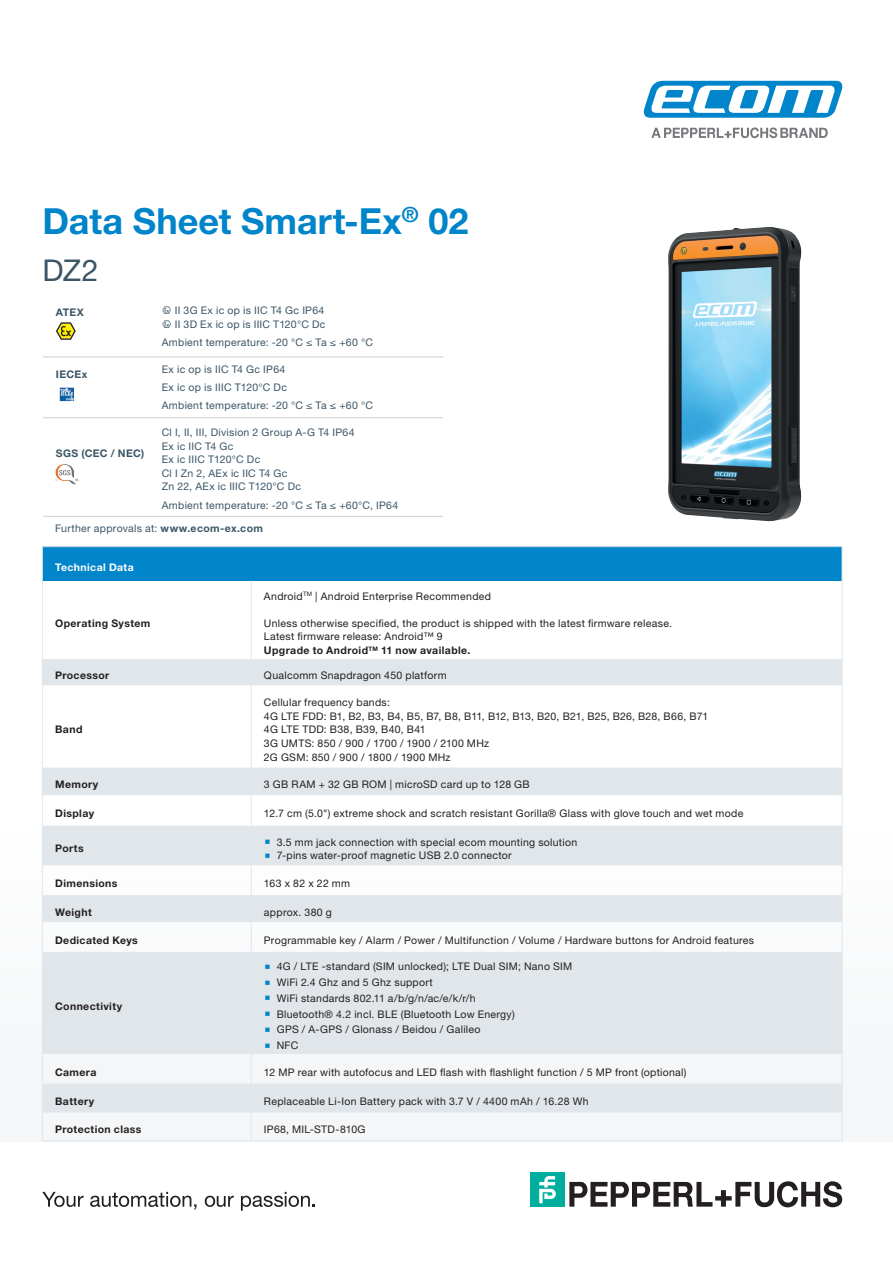
<style>
.page{position:relative;width:893px;height:1263px;background:#fff}
.page>*{position:absolute;margin:0;border:0;box-sizing:border-box;transform-origin:0 0}
.t1{font:700 36px "Helvetica Neue LTW1 G";color:#0084ca}
.t2{font:30px "Helvetica Neue LTW1 G";color:#3b5566}
.t3{font:10.5px/13.6px "Helvetica Neue LTW1 G";letter-spacing:.025em;color:#231f20}
.t4{font:10.5px/13.6px "Helvetica Neue LTW1 G";letter-spacing:.025em;color:#3b5566}
.t5{font:700 10.5px "Helvetica Neue LTW1 G";letter-spacing:.035em;color:#231f20}
.t6{font:700 10.5px "Helvetica Neue LTW1 G";letter-spacing:.03em;color:#3b5566}
.t7{font:700 10.5px "Helvetica Neue LTW1 G";letter-spacing:.04em;color:#fff}
.s1{font-family:"Ecom DIN Offc"}
.s2{font-weight:700}
</style>
<div class="page">
<svg style="left:42px;top:1192px;width:42px;height:15px"></svg>
<svg style="left:90px;top:1192px;width:106px;height:18px"></svg>
<svg style="left:205px;top:1195px;width:29px;height:12px"></svg>
<svg style="left:241px;top:1192px;width:74px;height:19px"></svg>
<svg style="left:569px;top:1181px;width:273px;height:26px"></svg>
<div style="left:530px;top:1172px;width:34px;height:34px;background:#00ae9d"></div>
<svg style="left:539px;top:1176px;width:17px;height:27px"></svg>
<div style="left:0;top:829px;width:893px;height:312px;background:#f4f6f7"></div>
<svg style="left:644px;top:81px;width:198px;height:37px"></svg>
<svg style="left:651px;top:127px;width:177px;height:11px"></svg>
<hr style="left:43px;top:357px;width:113px;height:1px;background:#c6cfd6">
<hr style="left:156px;top:357px;width:287px;height:1px;background:#c6cfd6">
<hr style="left:43px;top:417px;width:113px;height:1px;background:#c6cfd6">
<hr style="left:156px;top:417px;width:287px;height:1px;background:#c6cfd6">
<hr style="left:43px;top:516px;width:113px;height:1px;background:#c6cfd6">
<hr style="left:156px;top:516px;width:287px;height:1px;background:#c6cfd6">
<svg style="left:56px;top:322px;width:20px;height:18px"></svg>
<svg style="left:56px;top:384px;width:21px;height:21px"></svg>
<img style="left:60px;top:387px;width:14px;height:14px">
<img style="left:56px;top:464px;width:22px;height:20px">
<img style="left:668px;top:227px;width:134px;height:294px">
<div style="left:42px;top:547px;width:800px;height:34px;background:#0084ca"></div>
<svg style="left:43px;top:659px;width:799px;height:453px;fill:#e1e6ea"></svg>
<hr style="left:42px;top:546px;width:209px;height:1px;background:#e1e6ea">
<hr style="left:42px;top:547px;width:1px;height:34px;background:#e1e6ea">
<hr style="left:251px;top:546px;width:591px;height:1px;background:#e1e6ea">
<hr style="left:842px;top:547px;width:1px;height:34px;background:#e1e6ea">
<hr style="left:42px;top:581px;width:1px;height:78px;background:#e1e6ea">
<hr style="left:842px;top:581px;width:1px;height:78px;background:#e1e6ea">
<svg style="left:42px;top:659px;width:1px;height:26px"></svg>
<svg style="left:842px;top:659px;width:1px;height:26px"></svg>
<hr style="left:42px;top:685px;width:1px;height:82px;background:#e1e6ea">
<hr style="left:842px;top:685px;width:1px;height:82px;background:#e1e6ea">
<svg style="left:42px;top:767px;width:1px;height:28px"></svg>
<svg style="left:842px;top:767px;width:1px;height:28px"></svg>
<hr style="left:42px;top:795px;width:1px;height:31px;background:#e1e6ea">
<hr style="left:842px;top:795px;width:1px;height:31px;background:#e1e6ea">
<hr style="left:42px;top:826px;width:1px;height:39px;background:#e1e6ea">
<hr style="left:842px;top:826px;width:1px;height:39px;background:#e1e6ea">
<hr style="left:42px;top:865px;width:1px;height:30px;background:#e1e6ea">
<hr style="left:842px;top:865px;width:1px;height:30px;background:#e1e6ea">
<svg style="left:42px;top:895px;width:1px;height:27px"></svg>
<hr style="left:42px;top:922px;width:1px;height:30px;background:#e1e6ea">
<hr style="left:842px;top:922px;width:1px;height:30px;background:#e1e6ea">
<hr style="left:42px;top:952px;width:1px;height:102px;background:#e1e6ea">
<hr style="left:842px;top:952px;width:1px;height:102px;background:#e1e6ea">
<hr style="left:42px;top:1054px;width:1px;height:30px;background:#e1e6ea">
<hr style="left:842px;top:1054px;width:1px;height:30px;background:#e1e6ea">
<hr style="left:42px;top:1112px;width:209px;height:1px;background:#e1e6ea">
<svg style="left:42px;top:1084px;width:1px;height:57px"></svg>
<hr style="left:252px;top:1112px;width:590px;height:1px;background:#e1e6ea">
<svg style="left:842px;top:1084px;width:1px;height:57px"></svg>
<hr style="left:42px;top:1141px;width:209px;height:1px;background:#e1e6ea">
<hr style="left:251px;top:1141px;width:591px;height:1px;background:#e1e6ea">
<hr style="left:251px;top:581px;width:1px;height:78px;background:#e1e6ea">
<svg style="left:251px;top:659px;width:1px;height:26px"></svg>
<hr style="left:251px;top:685px;width:1px;height:82px;background:#e1e6ea">
<svg style="left:251px;top:767px;width:1px;height:28px"></svg>
<hr style="left:251px;top:795px;width:1px;height:31px;background:#e1e6ea">
<hr style="left:251px;top:826px;width:1px;height:39px;background:#e1e6ea">
<hr style="left:251px;top:865px;width:1px;height:30px;background:#e1e6ea">
<svg style="left:251px;top:895px;width:1px;height:27px"></svg>
<hr style="left:251px;top:922px;width:1px;height:30px;background:#e1e6ea">
<hr style="left:251px;top:952px;width:1px;height:102px;background:#e1e6ea">
<hr style="left:251px;top:1054px;width:1px;height:30px;background:#e1e6ea">
<svg style="left:251px;top:1084px;width:1px;height:57px"></svg>
<svg style="left:266px;top:839px;width:4px;height:5px"></svg>
<svg style="left:266px;top:853px;width:4px;height:4px"></svg>
<svg style="left:266px;top:964px;width:4px;height:5px"></svg>
<svg style="left:266px;top:980px;width:4px;height:4px"></svg>
<svg style="left:266px;top:996px;width:4px;height:4px"></svg>
<svg style="left:266px;top:1011px;width:4px;height:5px"></svg>
<svg style="left:266px;top:1027px;width:4px;height:4px"></svg>
<svg style="left:266px;top:1043px;width:4px;height:4px"></svg>
<h1 class="t1" style="left:43px;top:199px;width:427px">Data Sheet Smart-Ex<sup>®</sup> 02</h1>
<h2 class="t2" style="left:43px;top:252px;width:58px">DZ2</h2>
<p class="t6" style="left:56px;top:306px;width:29px">ATEX</p>
<p class="t4" style="left:162px;top:303px;width:165px"><span class="s1">†</span> II 3G Ex ic op is IIC T4 Gc IP64 <span class="s1">†</span> II 3D Ex ic op is IIIC T120°C Dc</p>
<p class="t4" style="left:162px;top:335px;width:213px">Ambient temperature: -20 °C ≤ Ta ≤ +60 °C</p>
<p class="t6" style="left:56px;top:368px;width:33px">IECEx</p>
<p class="t4" style="left:162px;top:360px;width:213px;line-height:17.9px">Ex ic op is IIC T4 Gc IP64<br>Ex ic op is IIIC T120°C Dc<br>Ambient temperature: -20 °C ≤ Ta ≤ +60 °C</p>
<p class="t6" style="left:56px;top:447px;width:90px">SGS (CEC / NEC)</p>
<p class="t4" style="left:162px;top:425px;width:194px">Cl I, II, III, Division 2 Group A-G T4 IP64<br>Ex ic IIC T4 Gc<br>Ex ic IIIC T120°C Dc<br>Cl I Zn 2, AEx ic IIC T4 Gc<br>Zn 22, AEx ic IIIC T120°C Dc</p>
<p class="t4" style="left:162px;top:498px;width:238px">Ambient temperature: -20 °C ≤ Ta ≤ +60°C, IP64</p>
<p class="t4" style="left:55px;top:521px;width:209px">Further approvals at: <span class="s2">www.ecom-ex.com</span></p>
<p class="t7" style="left:55px;top:560px;width:80px">Technical Data</p>
<p class="t5" style="left:55px;top:617px;width:97px">Operating System</p>
<p class="t3" style="left:264px;top:589px;width:229px">Android<sup>TM</sup> | Android Enterprise Recommended</p>
<p class="t3" style="left:264px;top:616px;width:410px">Unless otherwise specified, the product is shipped with the latest firmware release.<br>Latest firmware release: Android™ 9<br><span class="s2">Upgrade to Android</span><sup>TM</sup> <span class="s2">11 now available.</span></p>
<p class="t5" style="left:55px;top:669px;width:56px">Processor</p>
<p class="t3" style="left:264px;top:668px;width:184px">Qualcomm Snapdragon 450 platform</p>
<p class="t5" style="left:55px;top:723px;width:29px">Band</p>
<p class="t3" style="left:264px;top:695px;width:446px">Cellular frequency bands:<br>4G LTE FDD: B1, B2, B3, B4, B5, B7, B8, B11, B12, B13, B20, B21, B25, B26, B28, B66, B71<br>4G LTE TDD: B38, B39, B40, B41<br>3G UMTS: 850 / 900 / 1700 / 1900 / 2100 MHz<br>2G GSM: 850 / 900 / 1800 / 1900 MHz</p>
<p class="t5" style="left:55px;top:778px;width:45px">Memory</p>
<p class="t3" style="left:264px;top:778px;width:267px">3 GB RAM + 32 GB ROM | microSD card up to 128 GB</p>
<p class="t5" style="left:55px;top:807px;width:41px">Display</p>
<p class="t3" style="left:264px;top:807px;width:481px">12.7 cm (5.0") extreme shock and scratch resistant Gorilla® Glass with glove touch and wet mode</p>
<p class="t5" style="left:55px;top:842px;width:30px">Ports</p>
<p class="t3" style="left:277px;top:835px;width:302px">3.5 mm jack connection with special ecom mounting solution<br>7-pins water-proof magnetic USB 2.0 connector</p>
<p class="t5" style="left:55px;top:877px;width:64px">Dimensions</p>
<p class="t3" style="left:264px;top:876px;width:88px">163 x 82 x 22 mm</p>
<p class="t5" style="left:55px;top:905px;width:38px">Weight</p>
<p class="t3" style="left:264px;top:905px;width:69px">approx. 380 g</p>
<p class="t5" style="left:55px;top:934px;width:84px">Dedicated Keys</p>
<p class="t3" style="left:264px;top:933px;width:492px">Programmable key / Alarm / Power / Multifunction / Volume / Hardware buttons for Android features</p>
<p class="t5" style="left:55px;top:999px;width:69px">Connectivity</p>
<p class="t3" style="left:277px;top:959px;width:297px;line-height:15.8px">4G / LTE -standard (SIM unlocked); LTE Dual SIM; Nano SIM WiFi 2.4 Ghz and 5 Ghz support<br>WiFi standards 802.11 a/b/g/n/ac/e/k/r/h<br>Bluetooth® 4.2 incl. BLE (Bluetooth Low Energy)<br>GPS / A-GPS / Glonass / Beidou / Galileo<br>NFC</p>
<p class="t5" style="left:55px;top:1065px;width:43px">Camera</p>
<p class="t3" style="left:264px;top:1065px;width:424px">12 MP rear with autofocus and LED flash with flashlight function / 5 MP front (optional)</p>
<p class="t5" style="left:55px;top:1094px;width:41px">Battery</p>
<p class="t3" style="left:264px;top:1094px;width:326px">Replaceable Li-Ion Battery pack with 3.7 V / 4400 mAh / 16.28 Wh</p>
<p class="t5" style="left:55px;top:1123px;width:88px">Protection class</p>
<p class="t3" style="left:264px;top:1123px;width:103px">IP68, MIL-STD-810G</p>
</div>
